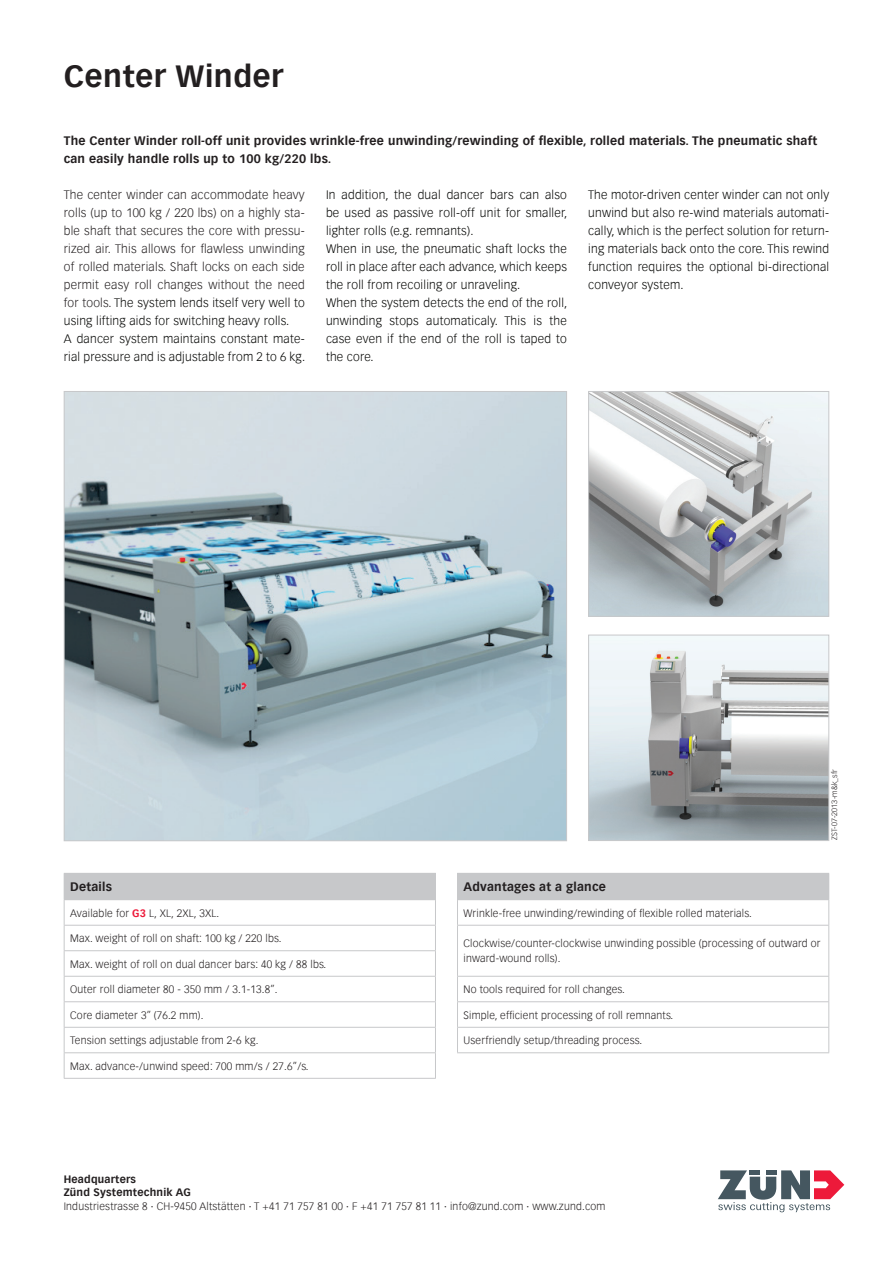
<style>
.page{position:relative;width:893px;height:1263px;background:#fff}
.page>*{position:absolute;margin:0;border:0;box-sizing:border-box;transform-origin:0 0}
.t1{font:700 30px "Vectora Com";letter-spacing:.02em;color:#231f20}
.t2{font:300 12px/18px "Vectora Com";letter-spacing:.02em;color:#040503}
.t3{font:300 12px/18px "Vectora Com";letter-spacing:.02em;color:#231f20}
.t4{font:700 12px/18px "Vectora Com";letter-spacing:.02em;color:#231f20}
.t5{font:300 10.5px/15px "Vectora Com";letter-spacing:.02em;color:#231f20}
.t6{font:700 10.5px/13.5px "Vectora Com";letter-spacing:.02em;color:#231f20}
.t7{font:300 7.5px "Vectora Com";letter-spacing:.02em;color:#231f20}
.s1{color:#040503}
.s2{font-weight:700;color:#ed1a3a}
</style>
<div class="page">
<div style="left:457px;top:873px;width:372px;height:27px;background:#c7c8ca"></div>
<svg style="left:457px;top:900px;width:1px;height:25px"></svg>
<svg style="left:828px;top:900px;width:1px;height:25px"></svg>
<hr style="left:457px;top:925px;width:372px;height:1px;background:#c7c8ca">
<hr style="left:457px;top:925px;width:1px;height:51px;background:#c7c8ca">
<hr style="left:828px;top:925px;width:1px;height:51px;background:#c7c8ca">
<hr style="left:457px;top:976px;width:372px;height:1px;background:#c7c8ca">
<hr style="left:457px;top:1001px;width:372px;height:1px;background:#c7c8ca">
<hr style="left:457px;top:1027px;width:372px;height:1px;background:#c7c8ca">
<svg style="left:457px;top:977px;width:1px;height:75px"></svg>
<svg style="left:828px;top:977px;width:1px;height:75px"></svg>
<hr style="left:457px;top:1052px;width:372px;height:1px;background:#c7c8ca">
<div style="left:64px;top:873px;width:371px;height:27px;background:#c7c8ca"></div>
<hr style="left:64px;top:873px;width:372px;height:1px;background:#c7c8ca">
<hr style="left:64px;top:925px;width:372px;height:1px;background:#c7c8ca">
<hr style="left:64px;top:950px;width:372px;height:1px;background:#c7c8ca">
<hr style="left:64px;top:976px;width:372px;height:1px;background:#c7c8ca">
<svg style="left:64px;top:900px;width:1px;height:178px"></svg>
<svg style="left:435px;top:874px;width:1px;height:204px"></svg>
<hr style="left:64px;top:1001px;width:372px;height:1px;background:#c7c8ca">
<hr style="left:64px;top:1027px;width:372px;height:1px;background:#c7c8ca">
<hr style="left:64px;top:1052px;width:372px;height:1px;background:#c7c8ca">
<hr style="left:64px;top:1078px;width:372px;height:1px;background:#c7c8ca">
<img style="left:590px;top:393px;width:237px;height:222px">
<div style="left:588px;top:391px;width:241px;height:226px;border:1px solid #c7c8ca"></div>
<img style="left:590px;top:637px;width:237px;height:202px">
<div style="left:588px;top:635px;width:241px;height:206px;border:1px solid #c7c8ca"></div>
<img style="left:66px;top:393px;width:499px;height:446px">
<svg style="left:718px;top:1170px;width:126px;height:42px"></svg>
<h1 class="t1" style="left:64px;top:58px;width:221px">Center Winder</h1>
<p class="t4" style="left:64px;top:132px;width:755px">The Center Winder roll-off unit provides wrinkle-free unwinding/rewinding of flexible, rolled materials. The pneumatic shaft can easily handle rolls up to 100 kg/220 lbs.</p>
<p class="t3" style="left:64px;top:186px;width:243px">The center winder can accommodate heavy rolls (up to 100 kg / 220 lbs) on a highly sta&shy;ble shaft that secures the core with pressu&shy;rized air. This allows for flawless unwinding of rolled materials. Shaft locks on each side permit easy roll changes without the need for tools. <span class="s1">The system lends itself very well to using lifting aids for switching heavy rolls.<br>A dancer system maintains constant mate&shy;rial pressure and is adjustable from 2 to 6 kg.</span></p>
<p class="t2" style="left:326px;top:186px;width:243px">In addition, the dual dancer bars can also be used as passive roll-off unit for smaller, lighter rolls (e.g. remnants).<br>When in use, the pneumatic shaft locks the roll in place after each advance, which keeps the roll from recoiling or unraveling.<br>When the system detects the end of the roll, unwinding stops automaticaly. This is the case even if the end of the roll is taped to the core.</p>
<p class="t2" style="left:588px;top:186px;width:242px;text-align:justify">The motor-driven center winder can not only unwind but also re-wind materials automati&shy;cally, which is the perfect solution for return&shy;ing materials back onto the core. This rewind function requires the optional bi-directional conveyor system.</p>
<p class="t4" style="left:70px;top:878px;width:43px">Details</p>
<p class="t5" style="left:70px;top:905px;width:151px">Available for <span class="s2">G3</span> L, XL, 2XL, 3XL.</p>
<p class="t5" style="left:70px;top:931px;width:213px">Max. weight of roll on shaft: 100 kg / 220 lbs.</p>
<p class="t5" style="left:70px;top:956px;width:258px">Max. weight of roll on dual dancer bars: 40 kg / 88 lbs.</p>
<p class="t5" style="left:70px;top:982px;width:209px">Outer roll diameter 80 - 350 mm / 3.1-13.8”.</p>
<p class="t5" style="left:70px;top:1007px;width:135px">Core diameter 3” (76.2 mm).</p>
<p class="t5" style="left:70px;top:1033px;width:190px">Tension settings adjustable from 2-6 kg.</p>
<p class="t5" style="left:70px;top:1058px;width:240px">Max. advance-/unwind speed: 700 mm/s / 27.6”/s.</p>
<p class="t7" style="left:830px;top:840px;width:73px;rotate:-90deg">ZST-07-2013-m&amp;k_sfr</p>
<p class="t4" style="left:463px;top:878px;width:144px">Advantages at a glance</p>
<p class="t5" style="left:463px;top:905px;width:290px">Wrinkle-free unwinding/rewinding of flexible rolled materials.</p>
<p class="t5" style="left:463px;top:936px;width:359px">Clockwise/counter-clockwise unwinding possible (processing of outward or inward-wound rolls).</p>
<p class="t5" style="left:463px;top:982px;width:163px">No tools required for roll changes.</p>
<p class="t5" style="left:463px;top:1007px;width:211px">Simple, efficient processing of roll remnants.</p>
<p class="t5" style="left:463px;top:1033px;width:180px">Userfriendly setup/threading process.</p>
<p class="t6" style="left:64px;top:1172px;width:129px">Headquarters<br>Zünd Systemtechnik AG</p>
<p class="t5" style="left:64px;top:1198px;width:543px">Industriestrasse 8 ∙ CH-9450 Altstätten ∙ T +41 71 757 81 00 ∙ F +41 71 757 81 11 ∙ info@zund.com ∙ www.zund.com</p>
</div>
